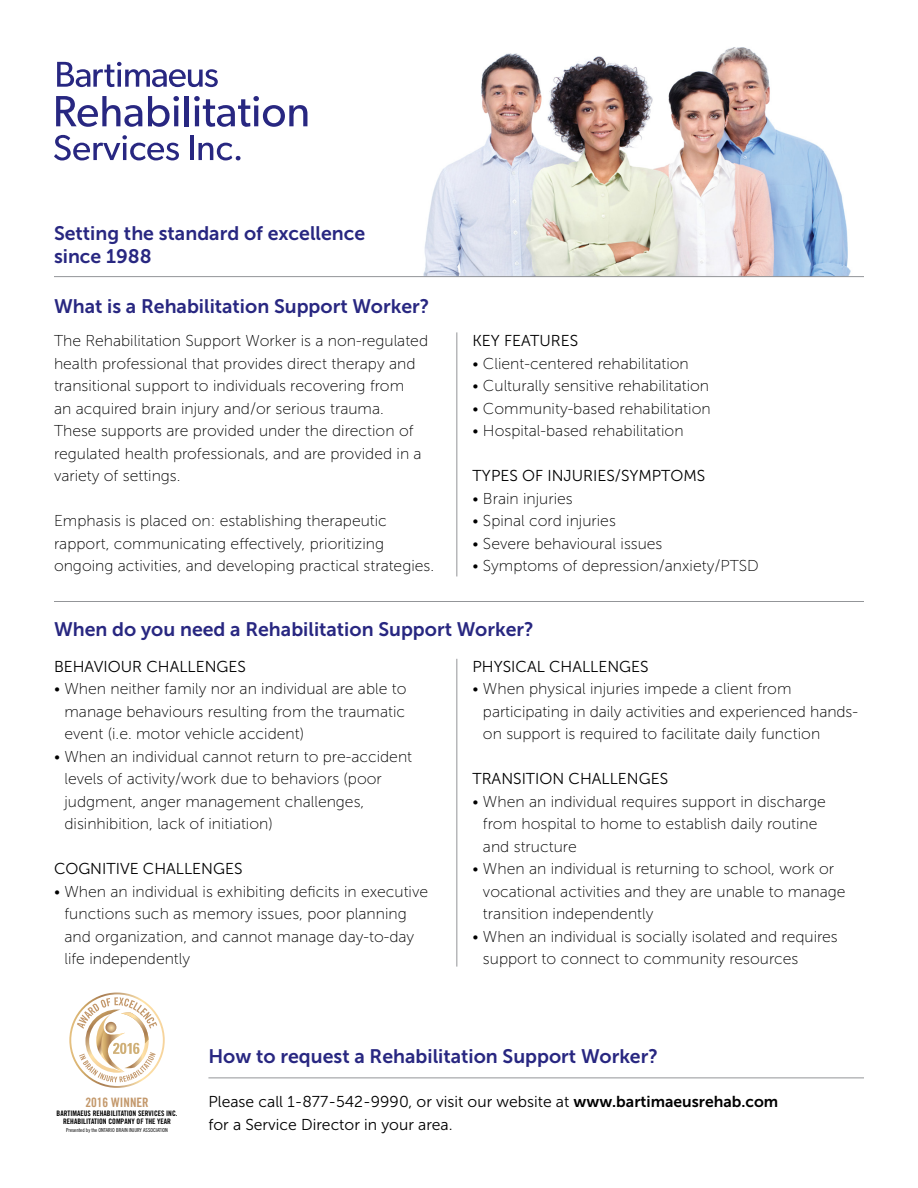
<style>
.page{position:relative;width:918px;height:1188px;background:#fff}
.page>*{position:absolute;margin:0;border:0;box-sizing:border-box;transform-origin:0 0}
.t1{font:19.5px/22.5px "Museo Sans 700";color:#282781}
.t2{font:15.75px/22.5px "Museo Sans 100";color:#000}
.t3{font:15.75px/22.5px "Museo Sans 300";color:#000}
.t4{font:12.9px "Trade Gothic LT Std Bd Cn 20";color:#c3986b}
.t5{font:7.5px/8.7px "Trade Gothic LT Std Bd Cn 20";color:#010101;text-align:center}
.t6{font:5.4px "Trade Gothic LT Std Cn 18";color:#010101}
.s1{font-family:"Museo Sans 700"}
</style>
<div class="page">
<img style="left:423px;top:47px;width:428px;height:229px">
<svg style="left:57px;top:62px;width:161px;height:25px"></svg>
<svg style="left:56px;top:96px;width:86px;height:31px"></svg>
<svg style="left:148px;top:96px;width:31px;height:31px"></svg>
<hr style="left:185px;top:96px;width:4px;height:30px;background:#282781">
<svg style="left:194px;top:96px;width:113px;height:31px"></svg>
<svg style="left:54px;top:135px;width:125px;height:26px"></svg>
<hr style="left:190px;top:135px;width:3px;height:25px;background:#282781">
<svg style="left:199px;top:143px;width:42px;height:17px"></svg>
<hr style="left:456px;top:332px;width:1px;height:244px;background:#939598">
<hr style="left:456px;top:659px;width:1px;height:308px;background:#939598">
<hr style="left:54px;top:601px;width:810px;height:1px;background:#939598">
<hr style="left:208px;top:1078px;width:656px;height:1px;background:#939598">
<hr style="left:54px;top:276px;width:810px;height:1px;background:#939598">
<svg style="left:69px;top:993px;width:96px;height:95px"></svg>
<p class="t1" style="left:54px;top:222px;width:313px">Setting the standard of excellence since 1988</p>
<p class="t1" style="left:54px;top:295px;width:377px">What is a Rehabilitation Support Worker?</p>
<p class="t2" style="left:54px;top:330px;width:376px">The Rehabilitation Support Worker is a non-regulated health professional that provides direct therapy and transitional support to individuals recovering from<br>an acquired brain injury and/or serious trauma.<br>These supports are provided under the direction of regulated health professionals, and are provided in a variety of settings.</p>
<p class="t2" style="left:54px;top:510px;width:382px">Emphasis is placed on: establishing therapeutic rapport, communicating effectively, prioritizing ongoing activities, and developing practical strategies.</p>
<p class="t3" style="left:472px;top:330px;width:107px">KEY FEATURES</p>
<p class="t2" style="left:472px;top:352px;width:218px">• Client-centered rehabilitation</p>
<p class="t2" style="left:472px;top:375px;width:238px">• Culturally sensitive rehabilitation</p>
<p class="t2" style="left:472px;top:397px;width:240px">• Community-based rehabilitation</p>
<p class="t2" style="left:472px;top:420px;width:213px">• Hospital-based rehabilitation</p>
<p class="t3" style="left:472px;top:465px;width:234px">TYPES OF INJURIES/SYMPTOMS</p>
<p class="t2" style="left:472px;top:487px;width:102px">• Brain injuries</p>
<p class="t2" style="left:472px;top:510px;width:145px">• Spinal cord injuries</p>
<p class="t2" style="left:472px;top:532px;width:192px">• Severe behavioural issues</p>
<p class="t2" style="left:472px;top:555px;width:288px">• Symptoms of depression/anxiety/PTSD</p>
<p class="t1" style="left:54px;top:618px;width:481px">When do you need a Rehabilitation Support Worker?</p>
<p class="t3" style="left:54px;top:655px;width:193px">BEHAVIOUR CHALLENGES</p>
<p class="t2" style="left:65px;top:678px;width:344px;text-align:justify;text-indent:-11px">• When neither family nor an individual are able to manage behaviours resulting from the traumatic event (i.e. motor vehicle accident)</p>
<p class="t2" style="left:65px;top:745px;width:349px;text-indent:-11px">• When an individual cannot return to pre-accident levels of activity/work due to behaviors (poor judgment, anger management challenges, disinhibition, lack of initiation)</p>
<p class="t3" style="left:54px;top:858px;width:190px">COGNITIVE CHALLENGES</p>
<p class="t2" style="left:65px;top:880px;width:365px;text-indent:-11px">• When an individual is exhibiting deficits in executive functions such as memory issues, poor planning and organization, and cannot manage day-to-day life independently</p>
<p class="t3" style="left:472px;top:655px;width:178px">PHYSICAL CHALLENGES</p>
<p class="t2" style="left:483px;top:678px;width:376px;text-indent:-11px">• When physical injuries impede a client from participating in daily activities and experienced hands&shy;on support is required to facilitate daily function</p>
<p class="t3" style="left:472px;top:768px;width:197px">TRANSITION CHALLENGES</p>
<p class="t2" style="left:483px;top:790px;width:344px;text-indent:-11px">• When an individual requires support in discharge from hospital to home to establish daily routine and structure</p>
<p class="t2" style="left:483px;top:858px;width:364px;text-indent:-11px">• When an individual is returning to school, work or vocational activities and they are unable to manage transition independently</p>
<p class="t2" style="left:483px;top:925px;width:356px;text-indent:-11px">• When an individual is socially isolated and requires support to connect to community resources</p>
<p class="t4" style="left:85px;top:1095px;width:65px">2016 WINNER</p>
<p class="t5" style="left:57px;top:1109px;width:122px">BARTIMAEUS REHABILITATION SERVICES INC.<br>REHABILITATION COMPANY OF THE YEAR</p>
<p class="t6" style="left:66px;top:1127px;width:103px">Presented by the ONTARIO BRAIN INJURY ASSOCIATION</p>
<p class="t1" style="left:208px;top:1045px;width:451px">How to request a Rehabilitation Support Worker?</p>
<p class="t3" style="left:208px;top:1091px;width:571px">Please call 1-877-542-9990, or visit our website at <span class="s1">www.bartimaeusrehab.com </span>for a Service Director in your area.</p>
</div>
